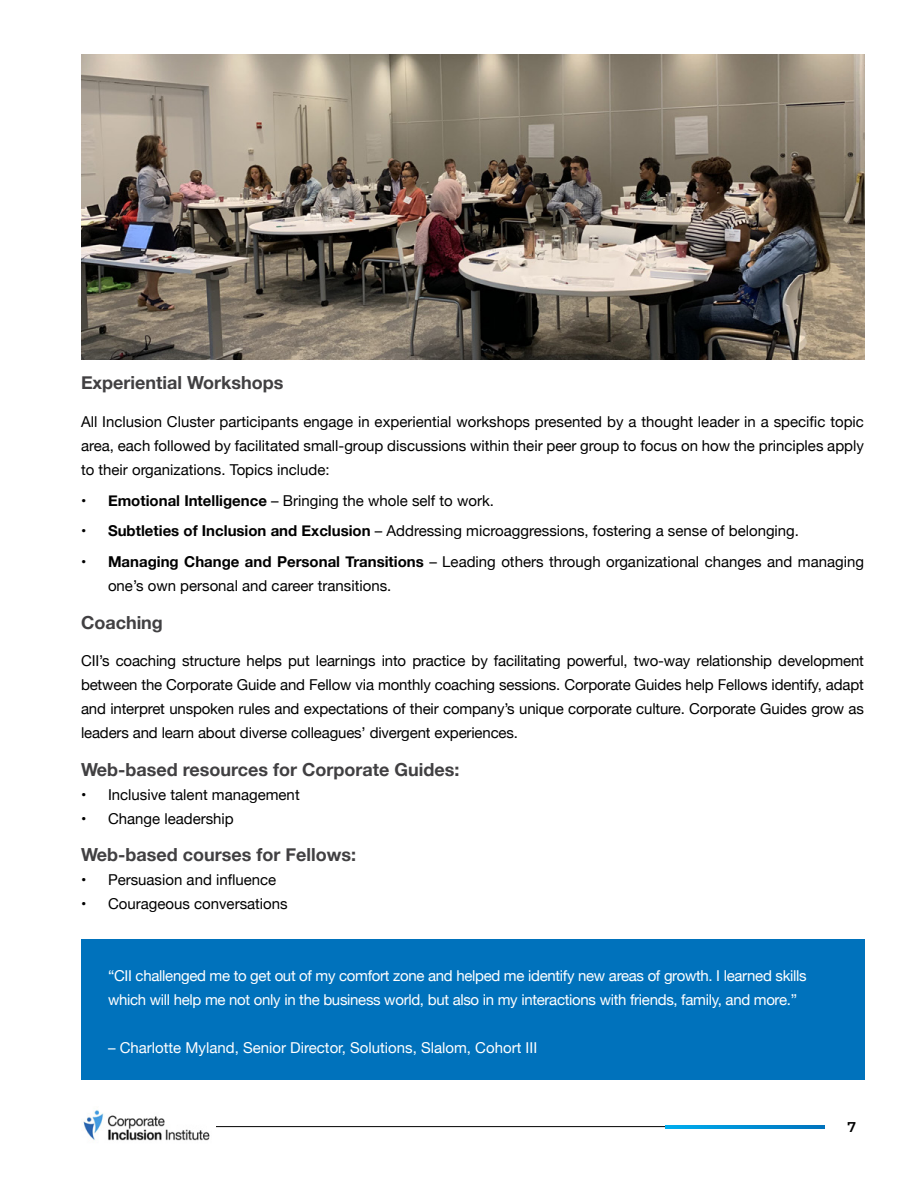
<style>
.page{position:relative;width:918px;height:1188px;background:#fff}
.page>*{position:absolute;margin:0;border:0;box-sizing:border-box;transform-origin:0 0}
.t1{font:700 18px "Helvetica Neue";color:#414042}
.t2{font:15px/24px "Helvetica Neue";color:#000;text-align:justify}
.t3{font:15px/24px "Helvetica Neue";letter-spacing:-.02em;color:#fff}
.t4{font:15px "Helvetica Neue";color:#fff}
.t5{font:600 14.25px "Montserrat";color:#000}
.s1{font-weight:700}
</style>
<div class="page">
<div style="left:81px;top:940px;width:783px;height:140px;background:#0072bc"></div>
<img style="left:81px;top:55px;width:783px;height:305px">
<hr style="left:216px;top:1126px;width:609px;height:1px;background:#000">
<svg style="left:666px;top:1125px;width:159px;height:3px"></svg>
<img style="left:83px;top:1110px;width:127px;height:31px">
<p class="t1" style="left:81px;top:369px;width:204px">Experiential Workshops</p>
<p class="t2" style="left:81px;top:410px;width:785px">All Inclusion Cluster participants engage in experiential workshops presented by a thought leader in a specific topic area, each followed by facilitated small-group discussions within their peer group to focus on how the principles apply to their organizations. Topics include:</p>
<p class="t2" style="left:81px;top:489px;width:414px"><span class="s1">• Emotional Intelligence</span> – Bringing the whole self to work.</p>
<p class="t2" style="left:81px;top:520px;width:720px"><span class="s1">• Subtleties of Inclusion and Exclusion</span> – Addressing microaggressions, fostering a sense of belonging.</p>
<p class="t2" style="left:108px;top:551px;width:758px;text-indent:-27px"><span class="s1">• Managing Change and Personal Transitions</span> – Leading others through organizational changes and managing one’s own personal and career transitions.</p>
<p class="t1" style="left:81px;top:608px;width:83px">Coaching</p>
<p class="t2" style="left:81px;top:650px;width:785px">CII’s coaching structure helps put learnings into practice by facilitating powerful, two-way relationship development between the Corporate Guide and Fellow via monthly coaching sessions. Corporate Guides help Fellows identify, adapt and interpret unspoken rules and expectations of their company’s unique corporate culture. Corporate Guides grow as leaders and learn about diverse colleagues’ divergent experiences.</p>
<p class="t1" style="left:81px;top:755px;width:380px">Web-based resources for Corporate Guides:</p>
<p class="t2" style="left:81px;top:783px;width:220px">• Inclusive talent management</p>
<p class="t2" style="left:81px;top:807px;width:154px">• Change leadership</p>
<p class="t1" style="left:81px;top:840px;width:277px">Web-based courses for Fellows:</p>
<p class="t2" style="left:81px;top:869px;width:197px">• Persuasion and influence</p>
<p class="t2" style="left:81px;top:893px;width:208px">• Courageous conversations</p>
<p class="t3" style="left:108px;top:965px;width:700px">“CII challenged me to get out of my comfort zone and helped me identify new areas of growth. I learned skills which will help me not only in the business world, but also in my interactions with friends, family, and more.”</p>
<p class="t4" style="left:108px;top:1037px;width:431px">– Charlotte Myland, Senior Director, Solutions, Slalom, Cohort III</p>
<p class="t5" style="left:848px;top:1117px;width:10px">7</p>
</div>
